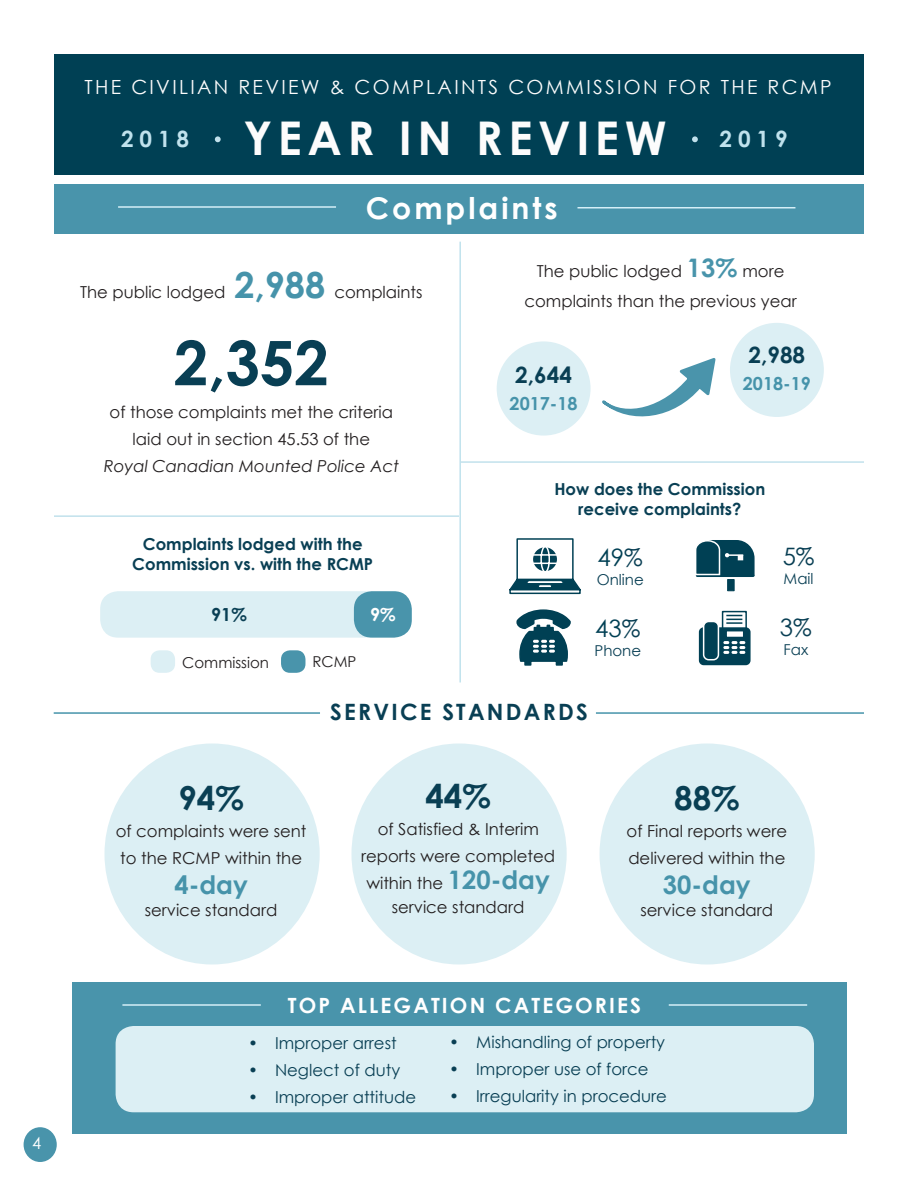
<style>
.page{position:relative;width:918px;height:1188px;background:#fff}
.page>*{position:absolute;margin:0;border:0;box-sizing:border-box;transform-origin:0 0}
.t1{font:700 61.5px "Century Gothic";color:#093f54}
.t2{font:700 46.5px "Century Gothic";letter-spacing:.12em;color:#fcfcfc}
.t3{font:700 33px "Century Gothic";color:#093f54}
.t4{font:700 30px "Century Gothic";letter-spacing:.1em;color:#fff}
.t5{font:700 25.5px "Century Gothic";color:#4693aa}
.t6{font:24px "Century Gothic";color:#004054}
.t7{font:24px "Century Gothic";color:#093f54}
.t8{font:700 22.5px "Century Gothic";letter-spacing:.1em;color:#093f54}
.t9{font:700 22.5px "Century Gothic";letter-spacing:.26em;color:#c0e2ed}
.t10{font:700 21px "Century Gothic";letter-spacing:.1em;color:#fff}
.t11{font:19.5px "Century Gothic";letter-spacing:.12em;color:#fcfcfc}
.t12{font:700 18px "Century Gothic";color:#4693aa}
.t13{font:700 18px "Century Gothic";color:#093f54}
.t14{font:700 18px "Century Gothic";color:#fff}
.t15{font:16.5px/27px "Century Gothic";color:#231f20;text-align:center}
.t16{font:16.5px "Century Gothic";color:#093f54}
.t17{font:700 16.5px/19.8px "Century Gothic";color:#093f54;text-align:center}
.t18{font:16.5px "Century Gothic";color:#fff}
.t19{font:15px "Century Gothic";color:#093f54}
.t20{font:15px "Century Gothic";color:#231f20}
.s1{font-weight:700;font-size:36px;color:#4693aa}
.s2{font-style:italic}
.s3{font-weight:700;font-size:25.5px;color:#4994ab}
.s4{font-weight:700;font-size:25.5px;color:#4693aa}
.s5{color:#093f54}
</style>
<div class="page">
<div style="left:54px;top:54px;width:810px;height:121px;background:#004054"></div>
<div style="left:72px;top:982px;width:775px;height:152px;background:#4994ab"></div>
<div style="left:54px;top:184px;width:810px;height:50px;background:#4994ab"></div>
<div style="left:116px;top:1026px;width:698px;height:86px;background:#dceff4;border-radius:18px"></div>
<div style="left:600px;top:743px;width:215px;height:221px;background:#dceff4;border-radius:50%"></div>
<div style="left:351px;top:743px;width:216px;height:221px;background:#dceff4;border-radius:50%"></div>
<div style="left:104px;top:743px;width:216px;height:221px;background:#dceff4;border-radius:50%"></div>
<hr style="left:578px;top:207px;width:217px;height:1px;background:#d5eff7">
<hr style="left:118px;top:206px;width:218px;height:2px;background:#d5eff7">
<hr style="left:596px;top:712px;width:268px;height:2px;background:#4693aa">
<hr style="left:54px;top:712px;width:266px;height:2px;background:#4693aa">
<hr style="left:669px;top:1004px;width:138px;height:2px;background:#d5eff7">
<hr style="left:122px;top:1004px;width:139px;height:2px;background:#d5eff7">
<hr style="left:459px;top:242px;width:2px;height:441px;background:#c0e2ed">
<hr style="left:460px;top:461px;width:404px;height:2px;background:#c1e1ec">
<hr style="left:54px;top:515px;width:405px;height:2px;background:#c1e1ec">
<svg style="left:215px;top:136px;width:6px;height:6px"></svg>
<svg style="left:692px;top:136px;width:6px;height:6px"></svg>
<div style="left:151px;top:650px;width:24px;height:23px;background:#dceff4;border-radius:9px"></div>
<div style="left:281px;top:650px;width:24px;height:23px;background:#4994ab;border-radius:9px"></div>
<div style="left:100px;top:591px;width:283px;height:47px;background:#dceff4;border-radius:18px"></div>
<div style="left:354px;top:591px;width:58px;height:47px;background:#4994ab;border-radius:18px"></div>
<svg style="left:509px;top:538px;width:72px;height:57px"></svg>
<svg style="left:516px;top:609px;width:55px;height:57px"></svg>
<svg style="left:722px;top:611px;width:25px;height:16px"></svg>
<div style="left:700px;top:628px;width:50px;height:36px;background:#004054;border-radius:4px"></div>
<div style="left:699px;top:627px;width:52px;height:38px;border:2px solid #004054;border-radius:4px"></div>
<div style="left:704px;top:621px;width:14px;height:39px;background:#004054;border-radius:5px"></div>
<div style="left:703px;top:621px;width:16px;height:39px;border:2px solid #fff;border-radius:5px"></div>
<svg style="left:723px;top:641px;width:22px;height:13px"></svg>
<svg style="left:726px;top:631px;width:17px;height:6px"></svg>
<svg style="left:726px;top:615px;width:16px;height:9px"></svg>
<svg style="left:695px;top:540px;width:60px;height:37px;background:#265c6d"></svg>
<div style="left:727px;top:579px;width:8px;height:12px;background:#004054;border:1px solid #004054"></div>
<div style="left:730px;top:323px;width:94px;height:94px;background:#dceff4;border-radius:50%"></div>
<div style="left:497px;top:341px;width:94px;height:95px;background:#dceff4;border-radius:50%"></div>
<svg style="left:602px;top:358px;width:114px;height:59px"></svg>
<div style="left:24px;top:1127px;width:33px;height:35px;background:#4994ab;border-radius:50%"></div>
<p class="t18" style="left:32px;top:1132px;width:11px">4</p>
<p class="t11" style="left:85px;top:73px;width:749px">THE CIVILIAN REVIEW &amp; COMPLAINTS COMMISSION FOR THE RCMP</p>
<p class="t9" style="left:121px;top:122px;width:69px">2018</p>
<p class="t2" style="left:243px;top:103px;width:425px">YEAR IN REVIEW</p>
<p class="t9" style="left:720px;top:122px;width:69px">2019</p>
<p class="t4" style="left:366px;top:185px;width:193px">Complaints</p>
<p class="t15" style="left:80px;top:278px;width:344px">The public lodged <span class="s1">2,988</span> complaints</p>
<p class="t1" style="left:174px;top:316px;width:156px">2,352</p>
<p class="t15" style="left:104px;top:399px;width:297px">of those complaints met the criteria laid out in section 45.53 of the<br><span class="s2">Royal Canadian Mounted Police Act</span></p>
<p class="t17" style="left:143px;top:533px;width:221px">Complaints lodged with the</p>
<p class="t17" style="left:132px;top:553px;width:242px">Commission vs. with the RCMP</p>
<p class="t13" style="left:211px;top:601px;width:37px">91%</p>
<p class="t14" style="left:370px;top:601px;width:27px">9%</p>
<p class="t20" style="left:182px;top:652px;width:88px">Commission</p>
<p class="t20" style="left:313px;top:651px;width:45px">RCMP</p>
<p class="t15" style="left:524px;top:256px;width:274px;line-height:30px">The public lodged <span class="s3">13</span><span class="s4">%</span> more complaints than the previous year</p>
<p class="t8" style="left:515px;top:357px;width:58px">2,644</p>
<p class="t12" style="left:510px;top:389px;width:70px">2017-18</p>
<p class="t8" style="left:749px;top:337px;width:58px">2,988</p>
<p class="t12" style="left:743px;top:369px;width:70px">2018-19</p>
<p class="t17" style="left:554px;top:479px;width:212px">How does the Commission receive complaints?</p>
<p class="t6" style="left:598px;top:540px;width:47px">49<span class="s5">%</span></p>
<p class="t19" style="left:597px;top:569px;width:49px">Online</p>
<p class="t6" style="left:595px;top:611px;width:47px">43<span class="s5">%</span></p>
<p class="t19" style="left:594px;top:640px;width:48px">Phone</p>
<p class="t7" style="left:783px;top:539px;width:33px">5%</p>
<p class="t19" style="left:784px;top:568px;width:32px">Mail</p>
<p class="t7" style="left:780px;top:611px;width:33px">3%</p>
<p class="t19" style="left:784px;top:640px;width:26px">Fax</p>
<p class="t8" style="left:330px;top:695px;width:259px">SERVICE STANDARDS</p>
<p class="t3" style="left:178px;top:772px;width:67px">94%</p>
<p class="t15" style="left:116px;top:817px;width:192px;text-align:left">of complaints were sent to the RCMP within the</p>
<p class="t5" style="left:174px;top:865px;width:75px">4-day</p>
<p class="t15" style="left:145px;top:896px;width:134px">service standard</p>
<p class="t3" style="left:425px;top:771px;width:67px">44%</p>
<p class="t15" style="left:378px;top:816px;width:163px">of Satisfied &amp; Interim</p>
<p class="t15" style="left:361px;top:843px;width:195px">reports were completed within the <span class="s4">120-day</span></p>
<p class="t15" style="left:392px;top:894px;width:134px">service standard</p>
<p class="t3" style="left:674px;top:772px;width:67px">88%</p>
<p class="t15" style="left:627px;top:817px;width:162px">of Final reports were</p>
<p class="t15" style="left:628px;top:844px;width:159px">delivered within the</p>
<p class="t5" style="left:663px;top:865px;width:89px">30-day</p>
<p class="t15" style="left:641px;top:896px;width:134px">service standard</p>
<p class="t10" style="left:288px;top:989px;width:355px">TOP ALLEGATION CATEGORIES</p>
<p class="t16" style="left:248px;top:1031px;width:150px">• Improper arrest</p>
<p class="t16" style="left:248px;top:1058px;width:154px">• Neglect of duty</p>
<p class="t16" style="left:248px;top:1085px;width:170px">• Improper attitude</p>
<p class="t16" style="left:449px;top:1031px;width:217px">• Mishandling of property</p>
<p class="t16" style="left:449px;top:1058px;width:201px">• Improper use of force</p>
<p class="t16" style="left:449px;top:1085px;width:219px">• Irregularity in procedure</p>
</div>
